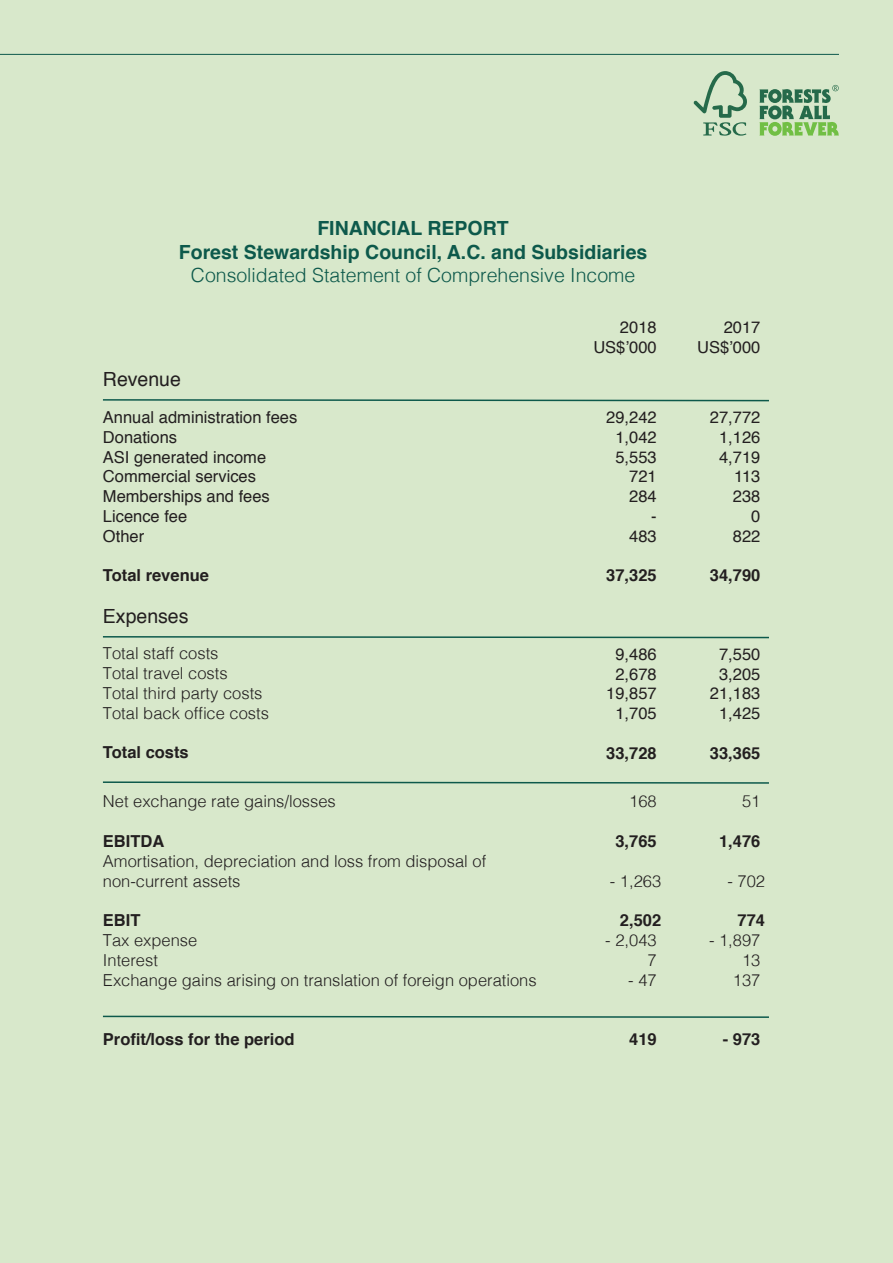
<style>
.page{position:relative;width:893px;height:1263px;background:#d8e8cb}
.page>*{position:absolute;margin:0;border:0;box-sizing:border-box;transform-origin:0 0}
.t1{font:700 19.5px/23.4px "Helvetica";color:#0d594b;text-align:center}
.t2{font:300 19.5px "Helvetica";color:#0d594b}
.t3{font:19.5px "Helvetica";color:#231f20}
.t4{font:300 16.5px/19.8px "Helvetica";color:#231f20}
.t5{font:16.5px/19.8px "Helvetica";color:#231f20;text-align:right}
.t6{font:700 16.5px "Helvetica";color:#231f20}
</style>
<div class="page">
<hr style="left:0;top:54px;width:839px;height:1px;background:#0d594b">
<svg style="left:101px;top:398px;width:669px;height:4px;background:#8bb29a"></svg>
<svg style="left:101px;top:635px;width:669px;height:4px;background:#8bb29a"></svg>
<svg style="left:101px;top:781px;width:669px;height:3px;background:#72a08a"></svg>
<svg style="left:694px;top:71px;width:53px;height:65px;background:#afcbad"></svg>
<svg style="left:759px;top:85px;width:80px;height:51px;background:#8fba8b"></svg>
<svg style="left:101px;top:1015px;width:669px;height:4px;background:#8bb29a"></svg>
<p class="t1" style="left:179px;top:217px;width:470px">FINANCIAL REPORT<br>Forest Stewardship Council, A.C. and Subsidiaries</p>
<p class="t2" style="left:191px;top:268px;width:446px">Consolidated Statement of Comprehensive Income</p>
<p class="t3" style="left:103px;top:372px;width:80px">Revenue</p>
<p class="t5" style="left:103px;top:409px;width:196px;text-align:left">Annual administration fees<br>Donations<br>ASI generated income<br>Commercial services<br>Memberships and fees<br>Licence fee<br>Other</p>
<p class="t6" style="left:103px;top:562px;width:108px">Total revenue</p>
<p class="t3" style="left:103px;top:609px;width:87px">Expenses</p>
<p class="t4" style="left:103px;top:645px;width:167px">Total staff costs<br>Total travel costs<br>Total third party costs<br>Total back office costs</p>
<p class="t6" style="left:103px;top:739px;width:87px">Total costs</p>
<p class="t4" style="left:103px;top:793px;width:234px">Net exchange rate gains/losses</p>
<p class="t6" style="left:103px;top:828px;width:63px">EBITDA</p>
<p class="t4" style="left:103px;top:852px;width:385px">Amortisation, depreciation and loss from disposal of non-current assets</p>
<p class="t6" style="left:103px;top:907px;width:39px">EBIT</p>
<p class="t4" style="left:103px;top:932px;width:435px">Tax expense<br>Interest<br>Exchange gains arising on translation of foreign operations</p>
<p class="t6" style="left:103px;top:1026px;width:193px">Profit/loss for the period</p>
<p class="t5" style="left:593px;top:319px;width:65px">2018<br>US$’000</p>
<p class="t5" style="left:697px;top:319px;width:65px">2017<br>US$’000</p>
<p class="t5" style="left:606px;top:409px;width:52px">29,242<br>1,042<br>5,553<br>721<br>284<br>-<br>483</p>
<p class="t6" style="left:606px;top:562px;width:52px">37,325</p>
<p class="t5" style="left:606px;top:646px;width:52px;text-align:center">9,486<br>2,678<br>19,857<br>1,705</p>
<p class="t6" style="left:606px;top:740px;width:52px">33,728</p>
<p class="t4" style="left:629px;top:793px;width:29px">168</p>
<p class="t6" style="left:615px;top:828px;width:43px">3,765</p>
<p class="t4" style="left:610px;top:872px;width:53px">- 1,263</p>
<p class="t6" style="left:620px;top:907px;width:43px">2,502</p>
<p class="t4" style="left:605px;top:932px;width:53px;text-align:right">- 2,043<br>7</p>
<p class="t4" style="left:628px;top:971px;width:30px">- 47</p>
<p class="t6" style="left:629px;top:1026px;width:29px">419</p>
<p class="t5" style="left:710px;top:409px;width:52px">27,772<br>1,126<br>4,719<br>113<br>238<br>0<br>822</p>
<p class="t6" style="left:710px;top:562px;width:52px">34,790</p>
<p class="t5" style="left:710px;top:646px;width:52px;text-align:center">7,550<br>3,205<br>21,183<br>1,425</p>
<p class="t6" style="left:710px;top:740px;width:52px">33,365</p>
<p class="t4" style="left:742px;top:793px;width:20px">51</p>
<p class="t6" style="left:719px;top:828px;width:43px">1,476</p>
<p class="t4" style="left:727px;top:872px;width:39px">- 702</p>
<p class="t6" style="left:737px;top:907px;width:29px">774</p>
<p class="t4" style="left:709px;top:932px;width:53px;text-align:right">- 1,897<br>13<br>137</p>
<p class="t6" style="left:723px;top:1026px;width:39px">- 973</p>
</div>
